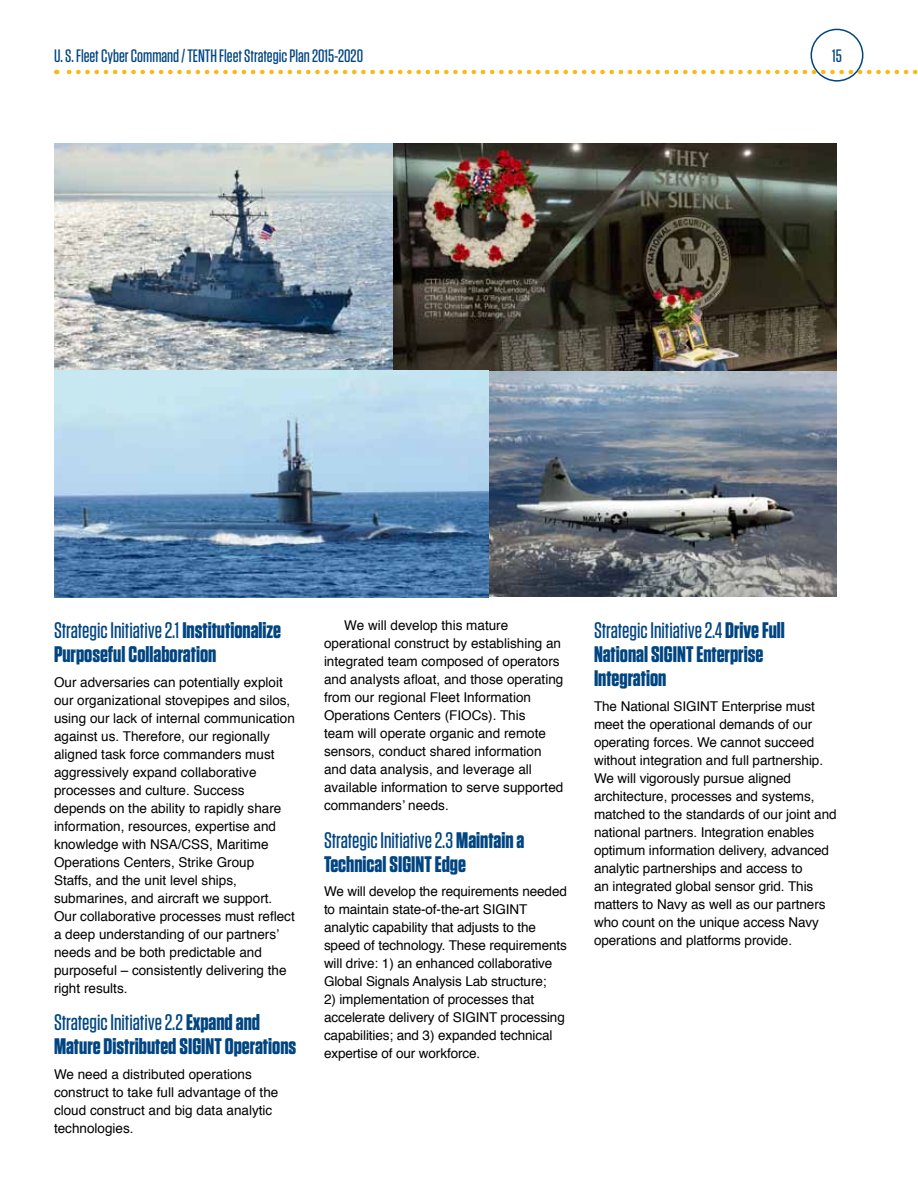
<style>
.page{position:relative;width:918px;height:1188px;background:#fff}
.page>*{position:absolute;margin:0;border:0;box-sizing:border-box;transform-origin:0 0}
.t1{font:700 22.5px/24px "Tungsten";color:#004581}
.t2{font:500 18px "Tungsten";color:#004581}
.t3{font:13.5px/18px "Helvetica";color:#000}
.s1{font-weight:500}
</style>
<div class="page">
<div style="left:811px;top:29px;width:52px;height:53px;border:2px solid #004581;border-radius:50%"></div>
<svg style="left:56px;top:70px;width:862px;height:4px"></svg>
<img style="left:54px;top:143px;width:783px;height:454px">
<h2 class="t2" style="left:54px;top:46px;width:311px">U. S. Fleet Cyber Command / TENTH Fleet Strategic Plan 2015-2020</h2>
<h2 class="t2" style="left:832px;top:46px;width:11px">15</h2>
<h1 class="t1" style="left:54px;top:619px;width:229px"><span class="s1">Strategic Initiative 2.1</span> Institutionalize<br>Purposeful Collaboration</h1>
<p class="t3" style="left:54px;top:674px;width:242px">Our adversaries can potentially exploit our organizational stovepipes and silos, using our lack of internal communication against us. Therefore, our regionally aligned task force commanders must aggressively expand collaborative processes and culture. Success depends on the ability to rapidly share information, resources, expertise and knowledge with NSA/CSS, Maritime Operations Centers, Strike Group Staffs, and the unit level ships, submarines, and aircraft we support.<br>Our collaborative processes must reflect a deep understanding of our partners’ needs and be both predictable and purposeful – consistently delivering the right results.</p>
<h1 class="t1" style="left:54px;top:1011px;width:244px"><span class="s1">Strategic Initiative 2.2</span> Expand and<br>Mature Distributed SIGINT Operations</h1>
<p class="t3" style="left:54px;top:1066px;width:226px">We need a distributed operations construct to take full advantage of the cloud construct and big data analytic technologies.</p>
<p class="t3" style="left:324px;top:617px;width:241px;text-indent:20px">We will develop this mature operational construct by establishing an integrated team composed of operators and analysts afloat, and those operating from our regional Fleet Information Operations Centers (FIOCs). This<br>team will operate organic and remote sensors, conduct shared information and data analysis, and leverage all available information to serve supported commanders’ needs.</p>
<h1 class="t1" style="left:324px;top:829px;width:202px"><span class="s1">Strategic Initiative 2.3</span> Maintain a<br>Technical SIGINT Edge</h1>
<p class="t3" style="left:324px;top:883px;width:244px">We will develop the requirements needed to maintain state-of-the-art SIGINT analytic capability that adjusts to the speed of technology. These requirements will drive: 1) an enhanced collaborative Global Signals Analysis Lab structure;</p>
<p class="t3" style="left:324px;top:991px;width:242px">2) implementation of processes that accelerate delivery of SIGINT processing capabilities; and 3) expanded technical expertise of our workforce.</p>
<h1 class="t1" style="left:594px;top:619px;width:192px"><span class="s1">Strategic Initiative 2.4</span> Drive Full<br>National SIGINT Enterprise<br>Integration</h1>
<p class="t3" style="left:594px;top:698px;width:244px">The National SIGINT Enterprise must meet the operational demands of our operating forces. We cannot succeed without integration and full partnership.<br>We will vigorously pursue aligned architecture, processes and systems, matched to the standards of our joint and national partners. Integration enables optimum information delivery, advanced analytic partnerships and access to<br>an integrated global sensor grid. This matters to Navy as well as our partners who count on the unique access Navy operations and platforms provide.</p>
</div>
